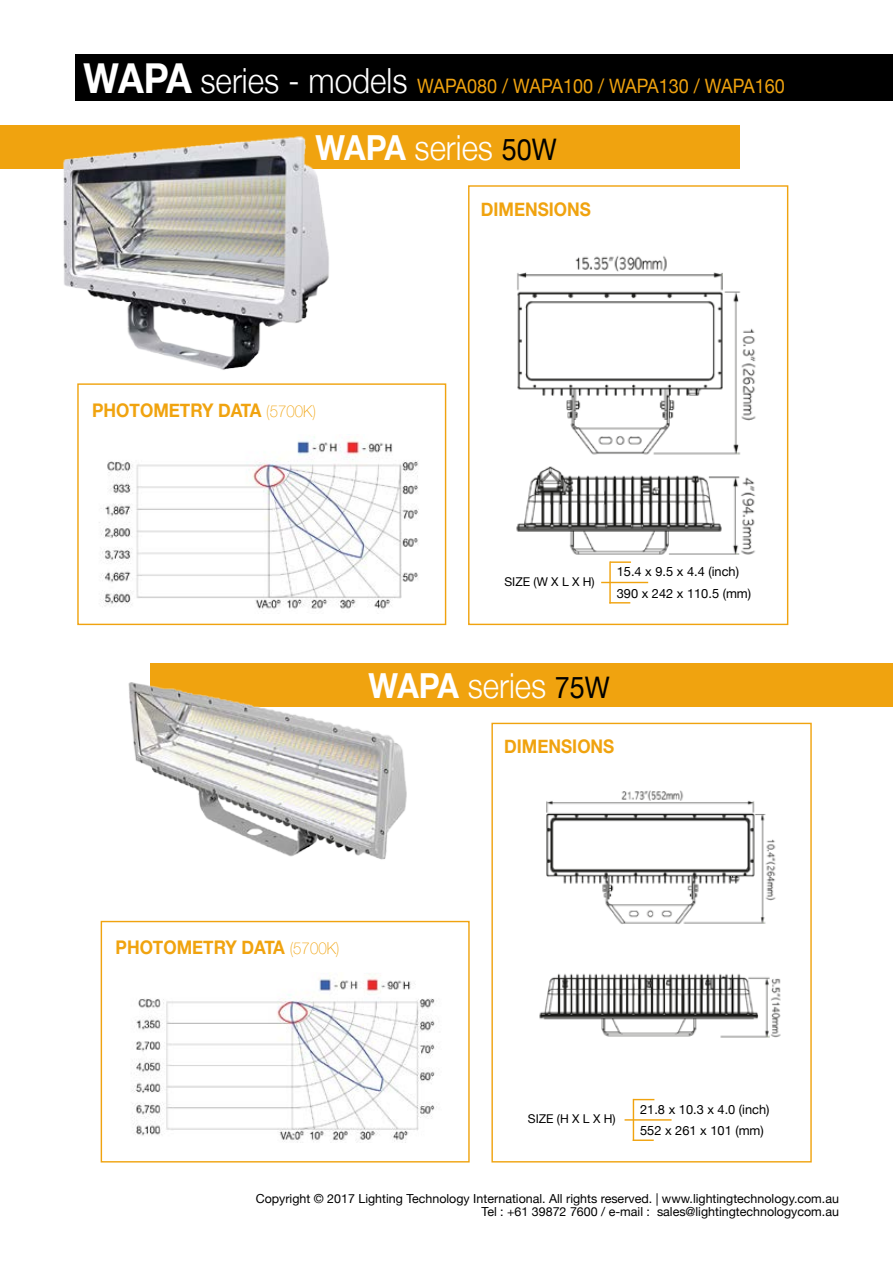
<style>
.page{position:relative;width:893px;height:1263px;background:#fff}
.page>*{position:absolute;margin:0;border:0;box-sizing:border-box;transform-origin:0 0}
.t1{font:300 34.5px "Helvetica Neue";color:#fff;scale:.91 1}
.t2{font:19.8px "Helvetica Neue";color:#f0a30f;scale:.91 1}
.t3{font:700 18.75px "Helvetica Neue";color:#f0a30f;scale:.91 1}
.t4{font:12.75px/21.3px "Helvetica Neue";color:#000}
.t5{font:12.45px/13.5px "Helvetica Neue";color:#000;text-align:right}
.t6{font:12.15px "Helvetica Neue";color:#000}
.s1{font-weight:700;font-size:41.25px;color:#fff}
.s2{font-weight:300;font-size:34.65px;color:#fff}
.s3{font-weight:700}
.s4{font-weight:400;font-size:29.7px;color:#000}
.s5{font-weight:100;font-size:16.5px}
</style>
<div class="page">
<div style="left:468px;top:185px;width:320px;height:440px;border:1px solid #f0a30f"></div>
<div style="left:76px;top:54px;width:817px;height:46px;background:#000"></div>
<div style="left:0;top:125px;width:739px;height:44px;background:#f0a30f"></div>
<hr style="left:609px;top:561px;width:2px;height:42px;background:#f0a30f">
<hr style="left:610px;top:561px;width:21px;height:2px;background:#f0a30f">
<svg style="left:609px;top:602px;width:21px;height:1px"></svg>
<hr style="left:601px;top:582px;width:47px;height:1px;background:#f0a30f">
<div style="left:77px;top:383px;width:369px;height:242px;border:1px solid #f0a30f"></div>
<div style="left:491px;top:723px;width:321px;height:439px;border:1px solid #f0a30f"></div>
<div style="left:151px;top:663px;width:742px;height:44px;background:#f0a30f"></div>
<hr style="left:633px;top:1099px;width:1px;height:42px;background:#f0a30f">
<svg style="left:634px;top:1099px;width:20px;height:1px"></svg>
<hr style="left:633px;top:1139px;width:21px;height:2px;background:#f0a30f">
<hr style="left:625px;top:1119px;width:47px;height:1px;background:#f0a30f">
<div style="left:101px;top:921px;width:369px;height:241px;border:1px solid #f0a30f"></div>
<img style="left:99px;top:437px;width:320px;height:173px">
<img style="left:132px;top:977px;width:305px;height:166px">
<img style="left:63px;top:136px;width:266px;height:234px">
<img style="left:516px;top:255px;width:240px;height:300px">
<img style="left:128px;top:669px;width:279px;height:191px">
<img style="left:546px;top:790px;width:230px;height:134px">
<img style="left:539px;top:973px;width:242px;height:65px">
<h2 class="t2" style="left:84px;top:71px;width:772px"><span class="s1">WAPA</span> <span class="s2">series - models</span> WAPA080 / WAPA100 / WAPA130 / WAPA160</h2>
<h1 class="t1" style="left:315px;top:120px;width:267px"><span class="s3">WAPA</span> series <span class="s4">50W</span></h1>
<h3 class="t3" style="left:481px;top:194px;width:122px">DIMENSIONS</h3>
<h3 class="t3" style="left:92px;top:395px;width:247px">PHOTOMETRY DATA <span class="s5">(5700k)</span></h3>
<p class="t6" style="left:504px;top:573px;width:92px">Size (W X L x H)</p>
<p class="t4" style="left:617px;top:562px;width:136px">15.4 x 9.5 x 4.4 (inch)<br>390 x 242 x 110.5 (mm)</p>
<h1 class="t1" style="left:369px;top:657px;width:267px"><span class="s3">WAPA</span> series <span class="s4">75W</span></h1>
<h3 class="t3" style="left:504px;top:732px;width:122px">DIMENSIONS</h3>
<h3 class="t3" style="left:116px;top:933px;width:247px">PHOTOMETRY DATA <span class="s5">(5700k)</span></h3>
<p class="t6" style="left:528px;top:1110px;width:89px">Size (H X L x h)</p>
<p class="t4" style="left:640px;top:1099px;width:131px">21.8 x 10.3 x 4.0 (inch)<br>552 x 261 x 101 (mm)</p>
<p class="t5" style="left:256px;top:1192px;width:585px">Copyright © 2017 Lighting Technology International. All rights reserved. | www.lightingtechnology.com.au<br>Tel : +61 39872 7600 / e-mail : sales@lightingtechnologycom.au</p>
</div>
